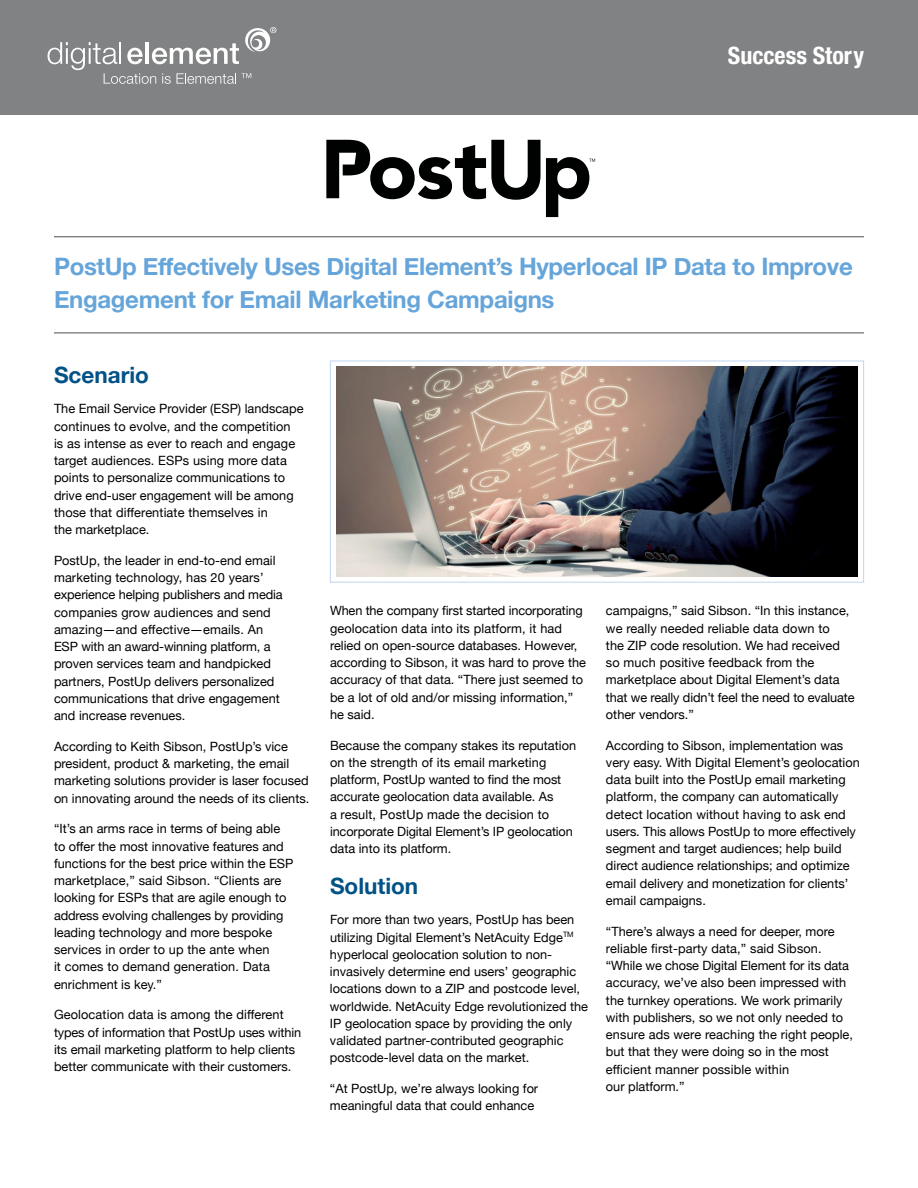
<style>
.page{position:relative;width:918px;height:1188px;background:#fff}
.page>*{position:absolute;margin:0;border:0;box-sizing:border-box;transform-origin:0 0}
.t1{font:700 24px/33px "Helvetica Neue";letter-spacing:-.015em;color:#66a5da}
.t2{font:700 condensed 24px "Helvetica Neue";color:#fff}
.t3{font:700 22.5px "Helvetica Neue";color:#015286}
.t4{font:12.75px/17.2px "Helvetica Neue";color:#000}
</style>
<div class="page">
<div style="left:0;top:0;width:918px;height:115px;background:#808284"></div>
<svg style="left:48px;top:27px;width:228px;height:57px"></svg>
<hr style="left:54px;top:333px;width:810px;height:1px;background:#4d4d4f">
<hr style="left:54px;top:236px;width:810px;height:1px;background:#4d4d4f">
<img style="left:336px;top:367px;width:522px;height:209px">
<div style="left:330px;top:361px;width:534px;height:222px;border:1px solid #c0d6ef"></div>
<svg style="left:326px;top:140px;width:269px;height:77px"></svg>
<h1 class="t2" style="left:728px;top:47px;width:138px">Success Story</h1>
<h1 class="t1" style="left:54px;top:250px;width:800px">PostUp Effectively Uses Digital Element’s Hyperlocal IP Data to Improve<br>Engagement for Email Marketing Campaigns</h1>
<h2 class="t3" style="left:54px;top:362px;width:96px">Scenario</h2>
<p class="t4" style="left:54px;top:401px;width:251px">The Email Service Provider (ESP) landscape continues to evolve, and the competition<br>is as intense as ever to reach and engage target audiences. ESPs using more data points to personalize communications to drive end-user engagement will be among those that differentiate themselves in<br>the marketplace.</p>
<p class="t4" style="left:54px;top:553px;width:230px">PostUp, the leader in end-to-end email marketing technology, has 20 years’ experience helping publishers and media companies grow audiences and send amazing―and effective―emails. An ESP with an award-winning platform, a proven services team and handpicked partners, PostUp delivers personalized communications that drive engagement and increase revenues.</p>
<p class="t4" style="left:54px;top:738px;width:257px">According to Keith Sibson, PostUp’s vice president, product &amp; marketing, the email marketing solutions provider is laser focused on innovating around the needs of its clients.</p>
<p class="t4" style="left:54px;top:821px;width:241px">“It’s an arms race in terms of being able to offer the most innovative features and functions for the best price within the ESP marketplace,” said Sibson. “Clients are looking for ESPs that are agile enough to address evolving challenges by providing leading technology and more bespoke services in order to up the ante when<br>it comes to demand generation. Data enrichment is key.”</p>
<p class="t4" style="left:54px;top:1007px;width:249px">Geolocation data is among the different types of information that PostUp uses within its email marketing platform to help clients better communicate with their customers.</p>
<p class="t4" style="left:330px;top:603px;width:257px">When the company first started incorporating geolocation data into its platform, it had relied on open-source databases. However, according to Sibson, it was hard to prove the accuracy of that data. “There just seemed to be a lot of old and/or missing information,” he said.</p>
<p class="t4" style="left:330px;top:738px;width:248px">Because the company stakes its reputation on the strength of its email marketing platform, PostUp wanted to find the most accurate geolocation data available. As<br>a result, PostUp made the decision to incorporate Digital Element’s IP geolocation data into its platform.</p>
<h2 class="t3" style="left:330px;top:873px;width:90px">Solution</h2>
<p class="t4" style="left:330px;top:912px;width:260px">For more than two years, PostUp has been utilizing Digital Element’s NetAcuity Edge<sup>TM </sup>hyperlocal geolocation solution to non&shy;invasively determine end users’ geographic locations down to a ZIP and postcode level, worldwide. NetAcuity Edge revolutionized the IP geolocation space by providing the only validated partner-contributed geographic postcode-level data on the market.</p>
<p class="t4" style="left:330px;top:1081px;width:210px">“At PostUp, we’re always looking for meaningful data that could enhance</p>
<p class="t4" style="left:606px;top:603px;width:250px">campaigns,” said Sibson. “In this instance, we really needed reliable data down to<br>the ZIP code resolution. We had received so much positive feedback from the marketplace about Digital Element’s data that we really didn’t feel the need to evaluate other vendors.”</p>
<p class="t4" style="left:606px;top:737px;width:255px">According to Sibson, implementation was very easy. With Digital Element’s geolocation data built into the PostUp email marketing platform, the company can automatically detect location without having to ask end users. This allows PostUp to more effectively segment and target audiences; help build direct audience relationships; and optimize email delivery and monetization for clients’ email campaigns.</p>
<p class="t4" style="left:606px;top:924px;width:248px">“There’s always a need for deeper, more reliable first-party data,” said Sibson. “While we chose Digital Element for its data accuracy, we’ve also been impressed with the turnkey operations. We work primarily with publishers, so we not only needed to ensure ads were reaching the right people, but that they were doing so in the most efficient manner possible within<br>our platform.”</p>
</div>
